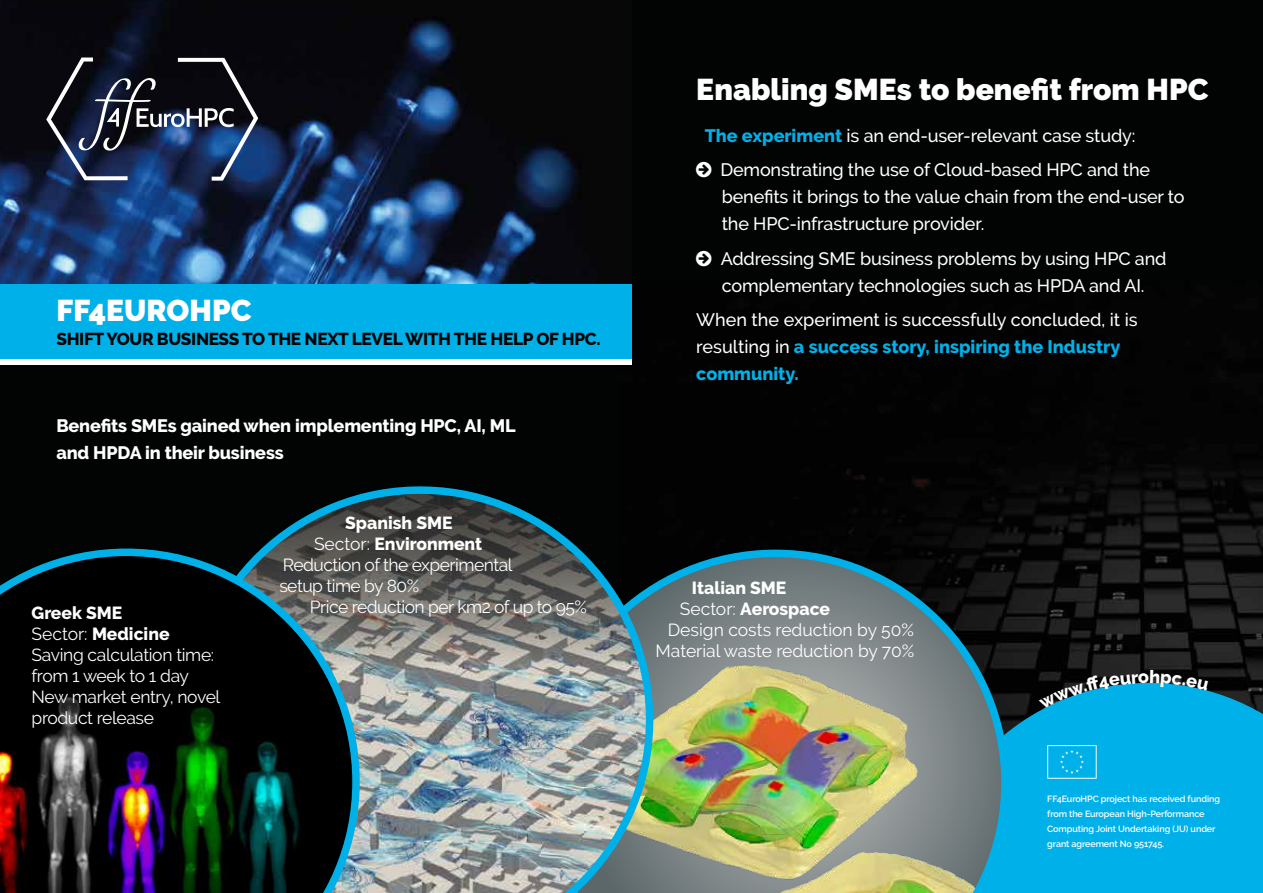
<style>
.page{position:relative;width:1263px;height:893px;background:#020303}
.page>*{position:absolute;margin:0;border:0;box-sizing:border-box;transform-origin:0 0}
.t1{font:900 30px "Raleway";color:#fff}
.t2{font:500 18px/27px "Raleway";letter-spacing:-.01em;color:#fff}
.t3{font:800 18px/27px "Raleway";letter-spacing:-.01em;color:#fff}
.t4{font:17.55px/21px "Raleway";letter-spacing:-.02em;color:#fff}
.t5{font:800 17.55px "Raleway";color:#fff}
.t6{font:17.55px "Raleway";color:#fff}
.t7{font:800 17.25px "Raleway";letter-spacing:-.02em;color:#020304}
.t8{font:600 9px/15px "Raleway";letter-spacing:-.01em;color:#fff}
.s1{font-weight:400}
.s2{font-weight:800}
.s3{font-weight:800;color:#00b1e9}
</style>
<div class="page">
<img style="left:631px;top:284px;width:632px;height:396px">
<div style="left:1009px;top:687px;width:254px;height:206px;background:#00b1e9"></div>
<img style="left:657px;top:550px;width:352px;height:343px">
<img style="left:262px;top:479px;width:395px;height:414px">
<svg style="left:0;top:548px;width:360px;height:345px"></svg>
<img style="left:0;top:0;width:596px;height:284px">
<svg style="left:46px;top:58px;width:212px;height:123px"></svg>
<div style="left:0;top:284px;width:631px;height:75px;background:#00b1e9"></div>
<div style="left:0;top:359px;width:631px;height:6px;background:#fff"></div>
<svg style="left:1047px;top:745px;width:50px;height:34px;background:#1db9eb"></svg>
<svg style="left:1039px;top:670px;width:169px;height:39px"></svg>
<h1 class="t1" style="left:56px;top:293px;width:197px">FF4EUROHPC</h1>
<p class="t7" style="left:56px;top:329px;width:546px">SHIFT YOUR BUSINESS TO THE NEXT LEVEL WITH THE HELP OF HPC.</p>
<p class="t3" style="left:56px;top:412px;width:461px">Benefits SMEs gained when implementing HPC, AI, ML and HPDA in their business</p>
<p class="t5" style="left:345px;top:513px;width:109px">Spanish SME</p>
<p class="t5" style="left:314px;top:534px;width:170px"><span class="s1">Sector:</span> Environment</p>
<p class="t4" style="left:283px;top:554px;width:231px">Reduction of the experimental</p>
<p class="t4" style="left:279px;top:575px;width:141px">setup time by 80%</p>
<p class="t5" style="left:32px;top:603px;width:92px">Greek SME</p>
<p class="t4" style="left:310px;top:596px;width:279px">Price reduction per km2 of up to 95%</p>
<p class="t4" style="left:32px;top:623px;width:190px">Sector: <span class="s2">Medicine<br></span>Saving calculation time: from 1 week to 1 day<br>New market entry, novel product release</p>
<h1 class="t1" style="left:696px;top:72px;width:514px">Enabling SMEs to benefit from HPC</h1>
<p class="t2" style="left:720px;top:118px;width:431px;line-height:34.5px;text-indent:-16px"><span class="s3">The experiment</span> is an end-user-relevant case study:<br>Demonstrating the use of Cloud-based HPC and the</p>
<p class="t2" style="left:722px;top:184px;width:464px">benefits it brings to the value chain from the end-user to the HPC-infrastructure provider.</p>
<p class="t2" style="left:721px;top:245px;width:447px">Addressing SME business problems by using HPC and complementary technologies such as HPDA and AI.</p>
<p class="t2" style="left:696px;top:307px;width:443px">When the experiment is successfully concluded, it is resulting in <span class="s3">a success story, inspiring the Industry community.</span></p>
<p class="t5" style="left:692px;top:578px;width:96px">Italian SME</p>
<p class="t5" style="left:680px;top:599px;width:152px"><span class="s1">Sector:</span> Aerospace</p>
<p class="t6" style="left:668px;top:620px;width:248px">Design costs reduction by 50%</p>
<p class="t6" style="left:656px;top:641px;width:260px">Material waste reduction by 70%</p>
<p class="t8" style="left:1047px;top:791px;width:174px">FF4EuroHPC project has received funding from the European High-Performance Computing Joint Undertaking (JU) under grant agreement No 951745.</p>
</div>
